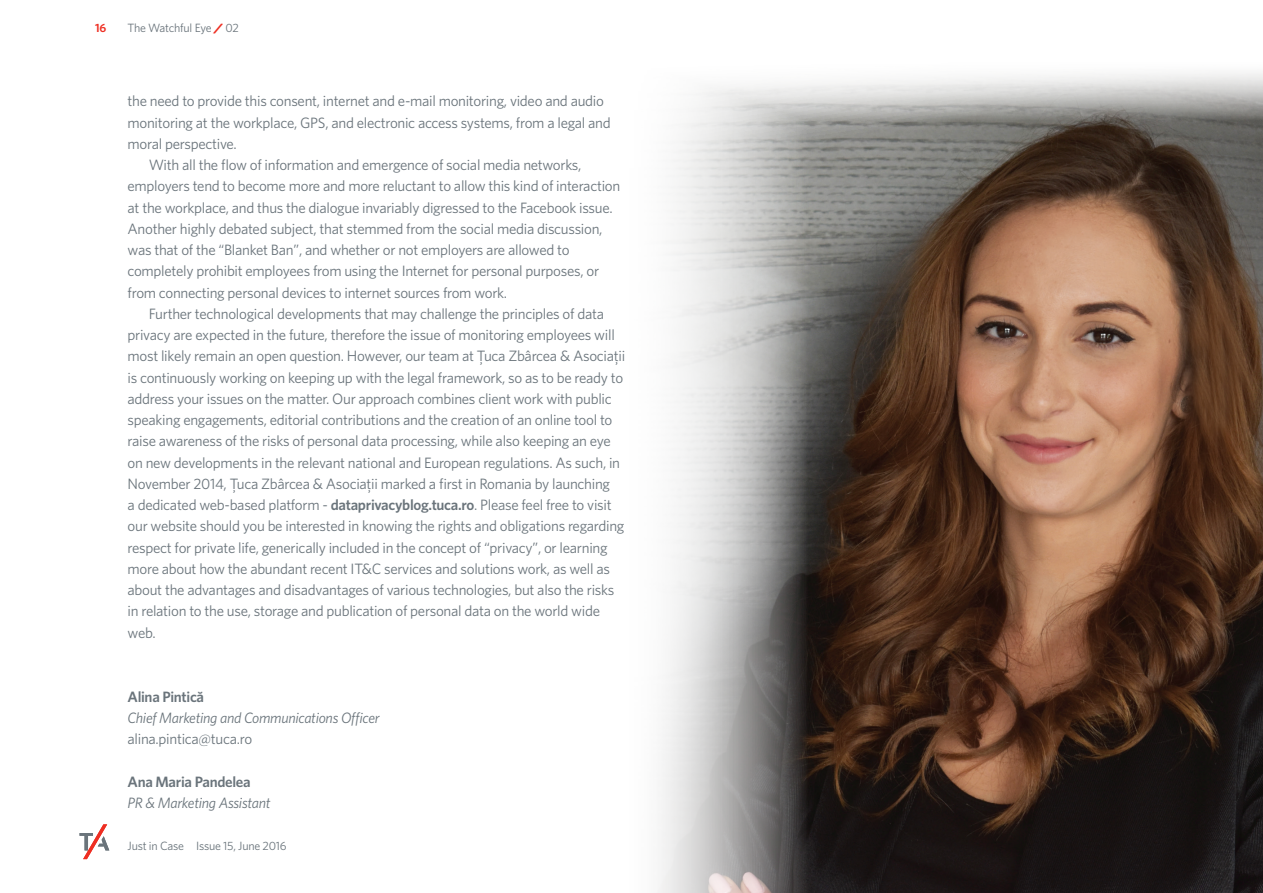
<style>
.page{position:relative;width:1263px;height:893px;background:#fff}
.page>*{position:absolute;margin:0;border:0;box-sizing:border-box;transform-origin:0 0}
.t1{font:15px "Whitney";letter-spacing:-.02em;color:#6a747b}
.t2{font:italic 15px "Whitney";letter-spacing:-.02em;color:#6a747b}
.t3{font:600 15px "Whitney";letter-spacing:-.02em;color:#6a747b}
.t4{font:12px "Whitney";letter-spacing:-.02em;color:#6a747b}
.t5{font:600 12px "Whitney";color:#ee2e22}
.s1{font-weight:600;color:#ee2e22}
.s2{font-weight:600}
</style>
<div class="page">
<svg style="left:80px;top:824px;width:29px;height:35px"></svg>
<img style="left:657px;top:72px;width:606px;height:821px">
<p class="t5" style="left:95px;top:20px;width:13px">16</p>
<p class="t4" style="left:128px;top:20px;width:113px">The Watchful Eye <span class="s1">/</span> 02</p>
<p class="t1" style="left:128px;top:91px;width:478px">the need to provide this consent, internet and e-mail monitoring, video and audio</p>
<p class="t1" style="left:128px;top:112px;width:485px">monitoring at the workplace, GPS, and electronic access systems, from a legal and</p>
<p class="t1" style="left:128px;top:134px;width:111px">moral perspective.</p>
<p class="t1" style="left:149px;top:155px;width:434px">With all the flow of information and emergence of social media networks,</p>
<p class="t1" style="left:128px;top:176px;width:494px">employers tend to become more and more reluctant to allow this kind of interaction</p>
<p class="t1" style="left:128px;top:197px;width:487px">at the workplace, and thus the dialogue invariably digressed to the Facebook issue.</p>
<p class="t1" style="left:128px;top:219px;width:476px">Another highly debated subject, that stemmed from the social media discussion,</p>
<p class="t1" style="left:128px;top:240px;width:443px">was that of the “Blanket Ban”, and whether or not employers are allowed to</p>
<p class="t1" style="left:128px;top:261px;width:473px">completely prohibit employees from using the Internet for personal purposes, or</p>
<p class="t1" style="left:128px;top:282px;width:381px">from connecting personal devices to internet sources from work.</p>
<p class="t1" style="left:149px;top:304px;width:457px">Further technological developments that may challenge the principles of data</p>
<p class="t1" style="left:128px;top:325px;width:489px">privacy are expected in the future, therefore the issue of monitoring employees will</p>
<p class="t1" style="left:128px;top:346px;width:499px">most likely remain an open question. However, our team at Țuca Zbârcea &amp; Asociații</p>
<p class="t1" style="left:128px;top:367px;width:497px">is continuously working on keeping up with the legal framework, so as to be ready to</p>
<p class="t1" style="left:128px;top:389px;width:486px">address your issues on the matter. Our approach combines client work with public</p>
<p class="t1" style="left:128px;top:410px;width:486px">speaking engagements, editorial contributions and the creation of an online tool to</p>
<p class="t1" style="left:128px;top:431px;width:485px">raise awareness of the risks of personal data processing, while also keeping an eye</p>
<p class="t1" style="left:128px;top:452px;width:494px">on new developments in the relevant national and European regulations. As such, in</p>
<p class="t1" style="left:128px;top:474px;width:484px">November 2014, Țuca Zbârcea &amp; Asociații marked a first in Romania by launching</p>
<p class="t1" style="left:128px;top:495px;width:486px">a dedicated web-based platform - <span class="s2">dataprivacyblog.tuca.ro</span>. Please feel free to visit</p>
<p class="t1" style="left:128px;top:516px;width:498px">our website should you be interested in knowing the rights and obligations regarding</p>
<p class="t1" style="left:128px;top:537px;width:481px">respect for private life, generically included in the concept of “privacy”, or learning</p>
<p class="t1" style="left:128px;top:559px;width:484px">more about how the abundant recent IT&amp;C services and solutions work, as well as</p>
<p class="t1" style="left:128px;top:580px;width:488px">about the advantages and disadvantages of various technologies, but also the risks</p>
<p class="t1" style="left:128px;top:601px;width:474px">in relation to the use, storage and publication of personal data on the world wide</p>
<p class="t1" style="left:128px;top:622px;width:30px">web.</p>
<p class="t3" style="left:128px;top:686px;width:78px">Alina Pintică</p>
<p class="t2" style="left:128px;top:708px;width:254px">Chief Marketing and Communications Officer</p>
<p class="t1" style="left:128px;top:729px;width:126px">alina.pintica@tuca.ro</p>
<p class="t3" style="left:128px;top:771px;width:125px">Ana Maria Pandelea</p>
<p class="t2" style="left:128px;top:793px;width:144px">PR &amp; Marketing Assistant</p>
<p class="t4" style="left:128px;top:838px;width:161px">Just in Case Issue 15, June 2016</p>
</div>
